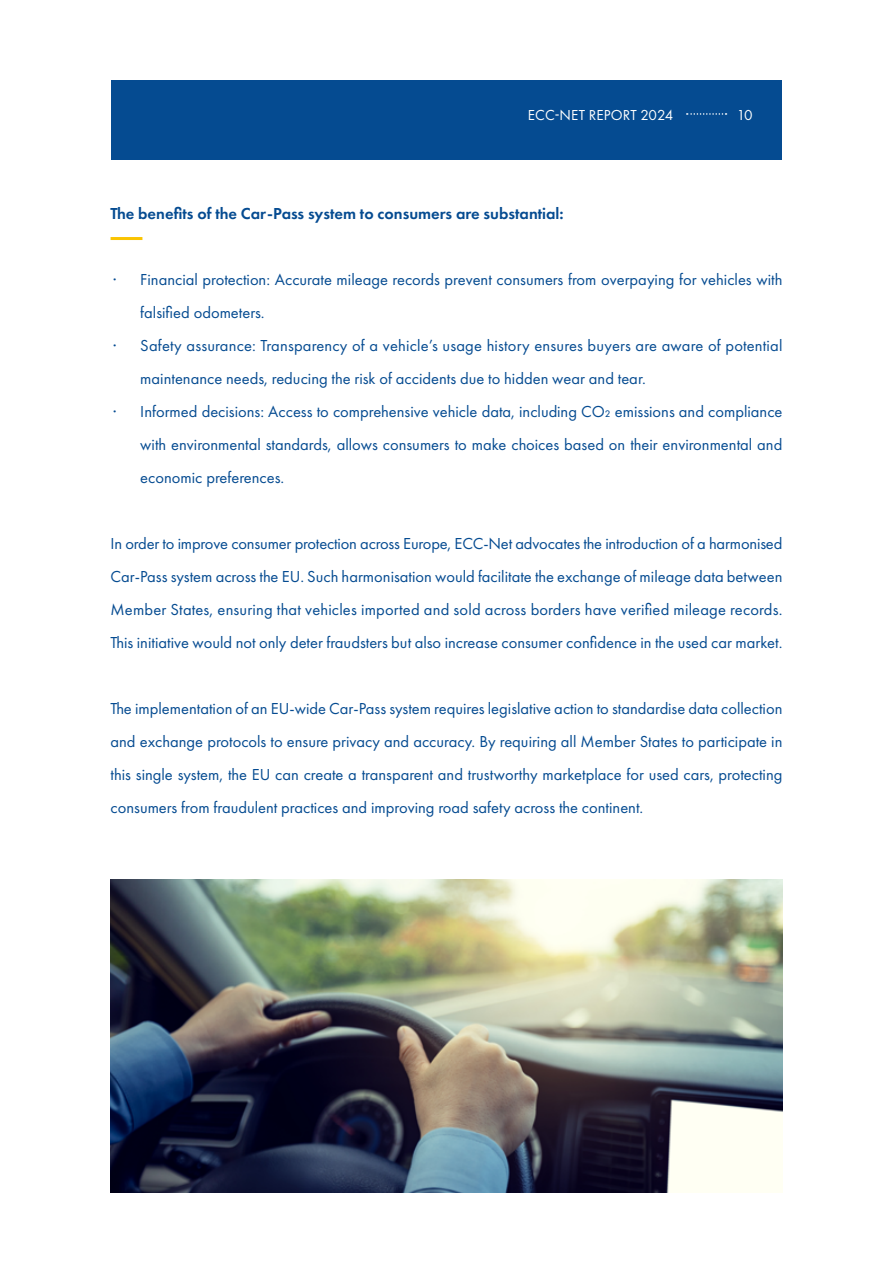
<style>
.page{position:relative;width:893px;height:1263px;background:#fff}
.page>*{position:absolute;margin:0;border:0;box-sizing:border-box;transform-origin:0 0}
.Corps{font:16.5px/33px "Futura PT";color:#054b91;text-align:justify}
.Corps-2{font:600 16.5px "Futura PT";color:#054b91}
.t1{font:15px "Futura PT";letter-spacing:.01em;color:#fff}
</style>
<div class="page">
<div style="left:111px;top:80px;width:671px;height:80px;background:#054b91"></div>
<svg style="left:687px;top:113px;width:39px;height:2px"></svg>
<hr style="left:111px;top:237px;width:31px;height:3px;background:#fac402">
<img style="left:111px;top:879px;width:671px;height:314px">
<p class="t1" style="left:528px;top:106px;width:147px">ECC-NET REPORT 2024</p>
<p class="t1" style="left:737px;top:106px;width:18px">10</p>
<p class="Corps-2" style="left:111px;top:203px;width:455px">The benefits of the Car-Pass system to consumers are substantial:</p>
<p class="Corps" style="left:140px;top:263px;width:644px;text-indent:-27px">· Financial protection: Accurate mileage records prevent consumers from overpaying for vehicles with falsified odometers.</p>
<p class="Corps" style="left:140px;top:329px;width:644px;text-indent:-27px">· Safety assurance: Transparency of a vehicle’s usage history ensures buyers are aware of potential maintenance needs, reducing the risk of accidents due to hidden wear and tear.</p>
<p class="Corps" style="left:140px;top:395px;width:644px;text-indent:-27px">· Informed decisions: Access to comprehensive vehicle data, including CO₂ emissions and compliance with environmental standards, allows consumers to make choices based on their environmental and economic preferences.</p>
<p class="Corps" style="left:111px;top:527px;width:673px">In order to improve consumer protection across Europe, ECC-Net advocates the introduction of a harmonised Car-Pass system across the EU. Such harmonisation would facilitate the exchange of mileage data between Member States, ensuring that vehicles imported and sold across borders have verified mileage records.<br>This initiative would not only deter fraudsters but also increase consumer confidence in the used car market.</p>
<p class="Corps" style="left:111px;top:692px;width:673px">The implementation of an EU-wide Car-Pass system requires legislative action to standardise data collection and exchange protocols to ensure privacy and accuracy. By requiring all Member States to participate in this single system, the EU can create a transparent and trustworthy marketplace for used cars, protecting consumers from fraudulent practices and improving road safety across the continent.</p>
</div>
